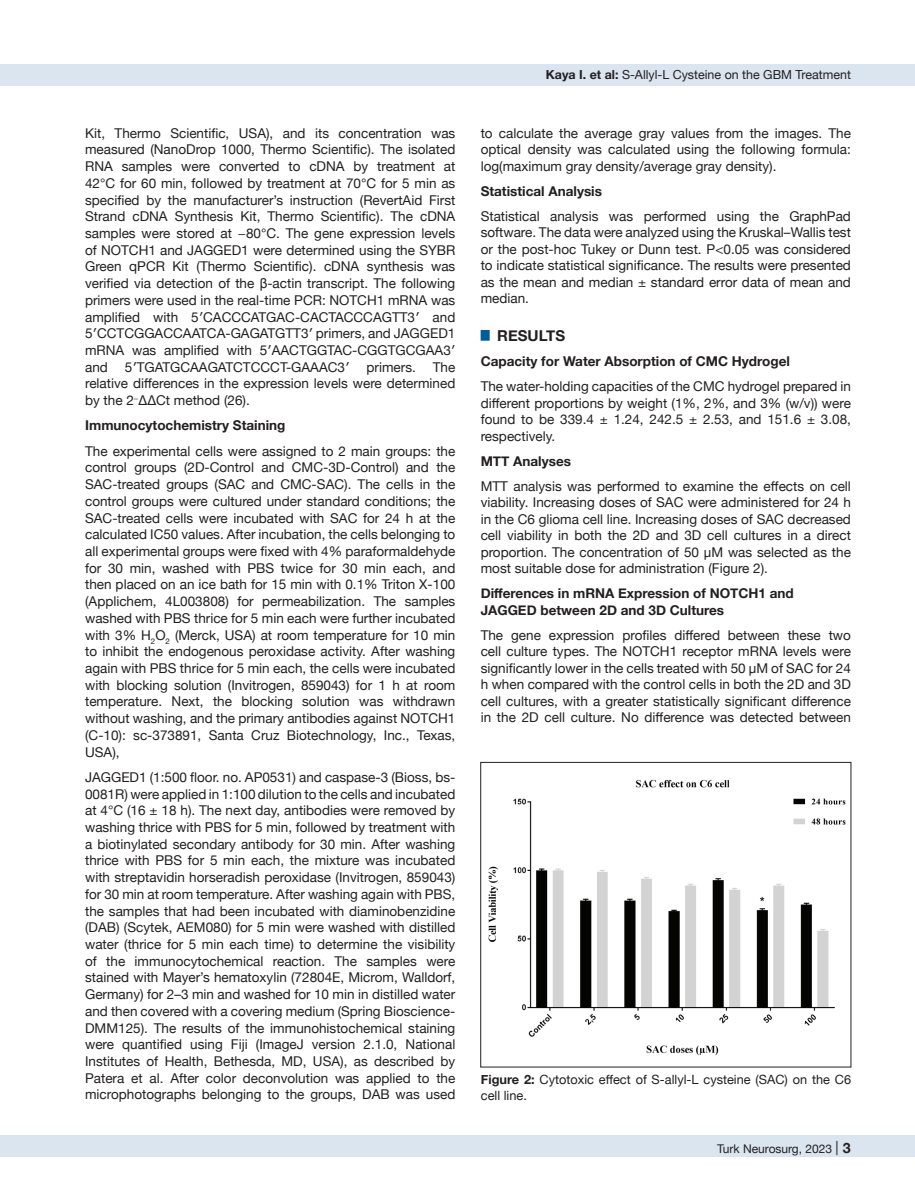
<style>
.page{position:relative;width:915px;height:1191px;background:#fff}
.page>*{position:absolute;margin:0;border:0;box-sizing:border-box;transform-origin:0 0}
.t1{font:700 15px "Helvetica Neue";color:#231f20}
.t2{font:13.5px/16.6px "Helvetica Neue";color:#231f20;text-align:justify}
.t3{font:700 13.5px/16.5px "Helvetica Neue";color:#231f20}
.t4{font:12.75px/15.8px "Helvetica Neue";color:#231f20}
.t5{font:12.45px "Helvetica Neue";color:#231f20}
.t6{font:12px "Helvetica Neue";color:#231f20}
.s1{font-weight:700}
.s2{font-size:14.25px}
.s3{font-weight:700;font-size:14.25px}
</style>
<div class="page">
<div style="left:0;top:1135px;width:914px;height:22px;background:#dbe5f0"></div>
<div style="left:0;top:64px;width:914px;height:21px;background:#dbe5f0"></div>
<img style="left:488px;top:779px;width:358px;height:276px">
<div style="left:480px;top:762px;width:371px;height:305px;border:1px solid #231f20"></div>
<p class="t2" style="left:85px;top:125px;width:371px">Kit, Thermo Scientific, USA), and its concentration was measured (NanoDrop 1000, Thermo Scientific). The isolated RNA samples were converted to cDNA by treatment at 42°C for 60 min, followed by treatment at 70°C for 5 min as specified by the manufacturer’s instruction (RevertAid First Strand cDNA Synthesis Kit, Thermo Scientific). The cDNA samples were stored at −80°C. The gene expression levels of NOTCH1 and JAGGED1 were determined using the SYBR Green qPCR Kit (Thermo Scientific). cDNA synthesis was verified via detection of the β-actin transcript. The following primers were used in the real-time PCR: NOTCH1 mRNA was amplified with 5′CACCCATGAC-CACTACCCAGTT3′ and 5′CCTCGGACCAATCA-GAGATGTT3′ primers, and JAGGED1 mRNA was amplified with 5′AACTGGTAC-CGGTGCGAA3′ and</p>
<p class="t2" style="left:125px;top:359px;width:226px">5′TGATGCAAGATCTCCCT-GAAAC3′</p>
<p class="t2" style="left:366px;top:359px;width:51px">primers.</p>
<p class="t2" style="left:85px;top:359px;width:371px;text-indent:347px">The relative differences in the expression levels were determined by the 2<sup>−</sup>ΔΔCt method (26).</p>
<p class="t3" style="left:85px;top:418px;width:202px">Immunocytochemistry Staining</p>
<p class="t2" style="left:85px;top:443px;width:371px">The experimental cells were assigned to 2 main groups: the control groups (2D-Control and CMC-3D-Control) and the SAC-treated groups (SAC and CMC-SAC). The cells in the control groups were cultured under standard conditions; the SAC-treated cells were incubated with SAC for 24 h at the calculated IC50 values. After incubation, the cells belonging to all experimental groups were fixed with 4% paraformaldehyde for 30 min, washed with PBS twice for 30 min each, and then placed on an ice bath for 15 min with 0.1% Triton X-100 (Applichem, 4L003808) for permeabilization. The samples washed with PBS thrice for 5 min each were further incubated with 3% H<sub>2</sub>O<sub>2</sub> (Merck, USA) at room temperature for 10 min to inhibit the endogenous peroxidase activity. After washing again with PBS thrice for 5 min each, the cells were incubated with blocking solution (Invitrogen, 859043) for 1 h at room temperature. Next, the blocking solution was withdrawn without washing, and the primary antibodies against NOTCH1 (C-10): sc-373891, Santa Cruz Biotechnology, Inc., Texas, USA),</p>
<p class="t2" style="left:85px;top:769px;width:371px">JAGGED1 (1:500 floor. no. AP0531) and caspase-3 (Bioss, bs-0081R) were applied in 1:100 dilution to the cells and incubated at 4°C (16 ± 18 h). The next day, antibodies were removed by washing thrice with PBS for 5 min, followed by treatment with a biotinylated secondary antibody for 30 min. After washing thrice with PBS for 5 min each, the mixture was incubated with streptavidin horseradish peroxidase (Invitrogen, 859043) for 30 min at room temperature. After washing again with PBS, the samples that had been incubated with diaminobenzidine (DAB) (Scytek, AEM080) for 5 min were washed with distilled water (thrice for 5 min each time) to determine the visibility of the immunocytochemical reaction. The samples were stained with Mayer’s hematoxylin (72804E, Microm, Walldorf, Germany) for 2–3 min and washed for 10 min in distilled water and then covered with a covering medium (Spring Bioscience-DMM125). The results of the immunohistochemical staining were quantified using Fiji (ImageJ version 2.1.0, National Institutes of Health, Bethesda, MD, USA), as described by Patera et al. After color deconvolution was applied to the microphotographs belonging to the groups, DAB was used</p>
<p class="t5" style="left:545px;top:66px;width:306px"><span class="s1">Kaya I. et al:</span> S-Allyl-L Cysteine on the GBM Treatment</p>
<p class="t2" style="left:480px;top:125px;width:371px">to calculate the average gray values from the images. The optical density was calculated using the following formula: log(maximum gray density/average gray density).</p>
<p class="t3" style="left:480px;top:183px;width:123px">Statistical Analysis</p>
<p class="t2" style="left:480px;top:208px;width:371px">Statistical analysis was performed using the GraphPad software. The data were analyzed using the Kruskal–Wallis test or the post-hoc Tukey or Dunn test. P&lt;0.05 was considered to indicate statistical significance. The results were presented as the mean and median ± standard error data of mean and median.</p>
<p class="t1" style="left:480px;top:324px;width:86px"><sup>█</sup> RESULTS</p>
<p class="t3" style="left:480px;top:353px;width:310px">Capacity for Water Absorption of CMC Hydrogel</p>
<p class="t2" style="left:480px;top:379px;width:371px">The water-holding capacities of the CMC hydrogel prepared in different proportions by weight (1%, 2%, and 3% (w/v)) were found to be 339.4 ± 1.24, 242.5 ± 2.53, and 151.6 ± 3.08, respectively.</p>
<p class="t3" style="left:480px;top:453px;width:92px">MTT Analyses</p>
<p class="t2" style="left:480px;top:478px;width:371px">MTT analysis was performed to examine the effects on cell viability. Increasing doses of SAC were administered for 24 h in the C6 glioma cell line. Increasing doses of SAC decreased cell viability in both the 2D and 3D cell cultures in a direct proportion. The concentration of 50 μM was selected as the most suitable dose for administration (Figure 2).</p>
<p class="t3" style="left:480px;top:585px;width:314px">Differences in mRNA Expression of NOTCH1 and<br>JAGGED between 2D and 3D Cultures</p>
<p class="t2" style="left:480px;top:627px;width:371px">The gene expression profiles differed between these two cell culture types. The NOTCH1 receptor mRNA levels were significantly lower in the cells treated with 50 µM of SAC for 24 h when compared with the control cells in both the 2D and 3D cell cultures, with a greater statistically significant difference in the 2D cell culture. No difference was detected between</p>
<p class="t4" style="left:480px;top:1072px;width:371px"><span class="s1">Figure 2:</span> Cytotoxic effect of S-allyl-L cysteine (SAC) on the C6 cell line.</p>
<p class="t6" style="left:716px;top:1140px;width:156px">Turk Neurosurg, 2023 <span class="s2">|</span> <span class="s3">3 3</span></p>
</div>
